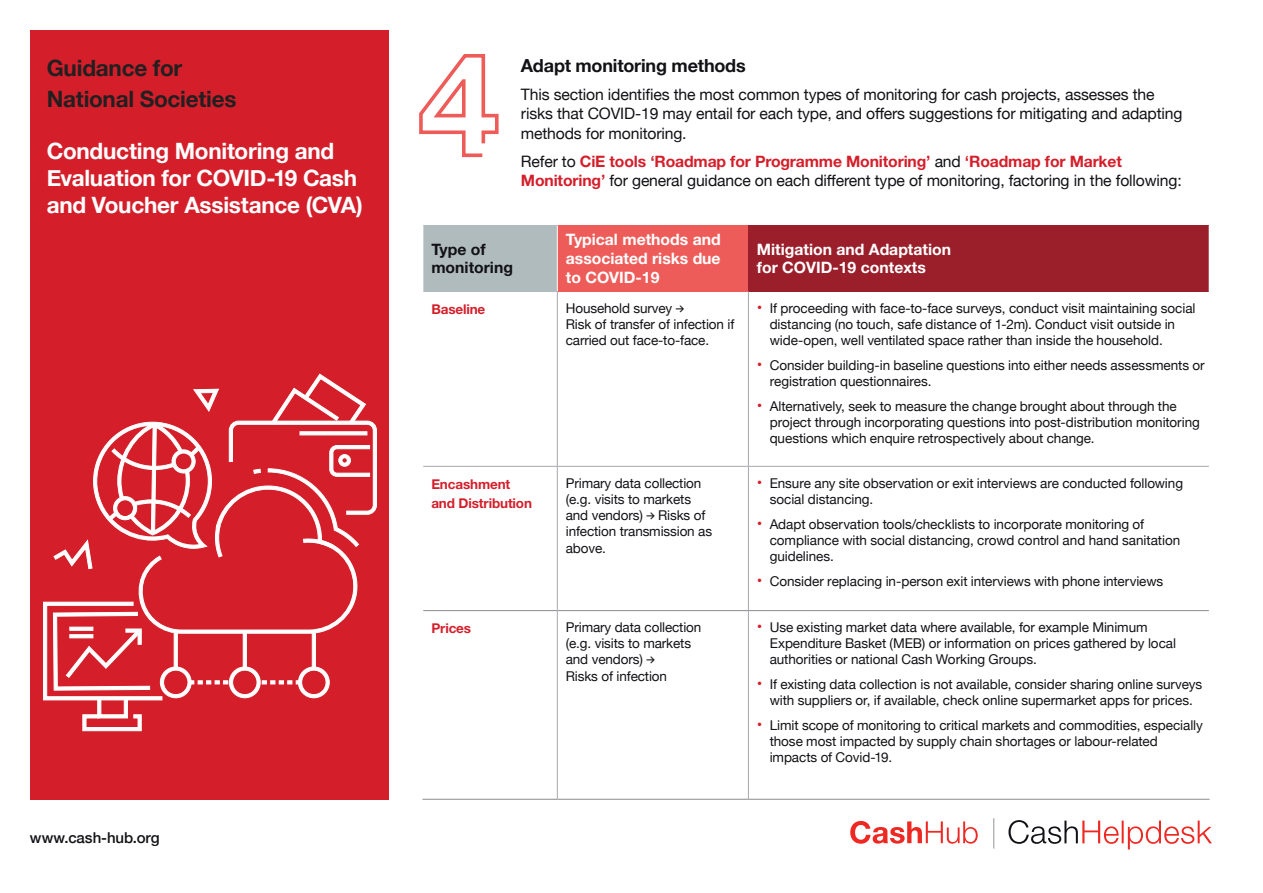
<style>
.page{position:relative;width:1263px;height:893px;background:#fff}
.page>*{position:absolute;margin:0;border:0;box-sizing:border-box;transform-origin:0 0}
.t1{font:700 22.5px/27px "Helvetica Neue";letter-spacing:-.01em;color:#fff}
.t2{font:700 22.5px/30.6px "Helvetica Neue";letter-spacing:-.01em;color:#231f20}
.Body_copy_-_Shadow_b{font:700 18px "Helvetica Neue";letter-spacing:-.01em;color:#121216}
.Body_copy_-_Shadow_b-2{font:15.75px/19.5px "Helvetica Neue";letter-spacing:-.01em;color:#121216}
.t3{font:700 15.75px/18.9px "Helvetica Neue LT Pro";color:#fff;text-align:justify}
.t4{font:700 15.75px/18.9px "Helvetica Neue LT Pro";color:#121216}
.t5{font:500 15px "Helvetica Neue";letter-spacing:-.005em;color:#121216}
.Body_copy_-_Shadow_b-3{font:13.5px/16.2px "Helvetica Neue";letter-spacing:-.005em;color:#121216}
.Body_copy_-_Shadow_b-4{font:700 13.5px/19.5px "Helvetica Neue LT Pro";letter-spacing:-.01em;color:#d41f2b}
.s1{font-family:"Helvetica Neue LT Pro";font-weight:700;color:#d41f2b}
.s2{font-family:"Akkurat Mono"}
.s3{font-size:15.75px;color:#d41f2b}
</style>
<div class="page">
<div style="left:31px;top:30px;width:358px;height:769px;background:#d41f2b"></div>
<svg style="left:43px;top:373px;width:334px;height:358px"></svg>
<svg style="left:419px;top:54px;width:80px;height:104px"></svg>
<div style="left:423px;top:225px;width:134px;height:66px;background:#b0bbbe"></div>
<div style="left:557px;top:225px;width:191px;height:66px;background:#ee5c59"></div>
<div style="left:748px;top:225px;width:461px;height:66px;background:#9a1f2a"></div>
<hr style="left:557px;top:225px;width:1px;height:66px;background:#fff">
<hr style="left:748px;top:291px;width:1px;height:175px;background:#a8a9ad">
<hr style="left:748px;top:467px;width:1px;height:143px;background:#a8a9ad">
<hr style="left:748px;top:611px;width:1px;height:188px;background:#a8a9ad">
<hr style="left:423px;top:466px;width:134px;height:1px;background:#a8a9ad">
<hr style="left:557px;top:466px;width:191px;height:1px;background:#a8a9ad">
<hr style="left:748px;top:466px;width:461px;height:1px;background:#a8a9ad">
<hr style="left:423px;top:610px;width:134px;height:1px;background:#8b8b8f">
<hr style="left:557px;top:610px;width:191px;height:1px;background:#8b8b8f">
<hr style="left:748px;top:610px;width:461px;height:1px;background:#8b8b8f">
<hr style="left:422px;top:799px;width:135px;height:1px;background:#8b8b8f">
<hr style="left:557px;top:799px;width:191px;height:1px;background:#8b8b8f">
<hr style="left:748px;top:799px;width:461px;height:1px;background:#8b8b8f">
<hr style="left:557px;top:291px;width:1px;height:175px;background:#a8a9ad">
<hr style="left:557px;top:467px;width:1px;height:144px;background:#a8a9ad">
<hr style="left:557px;top:611px;width:1px;height:188px;background:#a8a9ad">
<svg style="left:850px;top:821px;width:128px;height:23px"></svg>
<svg style="left:1008px;top:820px;width:204px;height:29px"></svg>
<hr style="left:993px;top:818px;width:1px;height:30px;background:#939598">
<p class="t2" style="left:47px;top:53px;width:191px">Guidance for<br>National Societies</p>
<p class="t1" style="left:47px;top:138px;width:318px">Conducting Monitoring and<br>Evaluation for COVID-19 Cash and Voucher Assistance (CVA)</p>
<p class="t5" style="left:30px;top:826px;width:131px">www.cash-hub.org</p>
<p class="Body_copy_-_Shadow_b" style="left:521px;top:51px;width:226px">Adapt monitoring methods</p>
<p class="Body_copy_-_Shadow_b-2" style="left:521px;top:85px;width:663px">This section identifies the most common types of monitoring for cash projects, assesses the risks that COVID-19 may entail for each type, and offers suggestions for mitigating and adapting methods for monitoring.</p>
<p class="Body_copy_-_Shadow_b-2" style="left:521px;top:152px;width:662px">Refer to <span class="s1">CiE tools ‘Roadmap for Programme Monitoring’</span> and <span class="s1">‘Roadmap for Market<br>Monitoring’</span> for general guidance on each different type of monitoring, factoring in the following:</p>
<p class="t4" style="left:431px;top:239px;width:83px">Type of monitoring</p>
<p class="t3" style="left:566px;top:230px;width:156px">Typical methods and associated risks due to COVID-19</p>
<p class="t3" style="left:757px;top:239px;width:196px">Mitigation and Adaptation for COVID-19 contexts</p>
<p class="Body_copy_-_Shadow_b-4" style="left:431px;top:299px;width:56px">Baseline</p>
<p class="Body_copy_-_Shadow_b-3" style="left:566px;top:301px;width:170px">Household survey <span class="s2">≥<br></span>Risk of transfer of infection if carried out face-to-face.</p>
<p class="Body_copy_-_Shadow_b-3" style="left:770px;top:301px;width:427px;text-indent:-13px"><span class="s3">•</span> If proceeding with face-to-face surveys, conduct visit maintaining social distancing (no touch, safe distance of 1-2m). Conduct visit outside in wide-open, well ventilated space rather than inside the household.</p>
<p class="Body_copy_-_Shadow_b-3" style="left:770px;top:358px;width:437px;text-indent:-13px"><span class="s3">•</span> Consider building-in baseline questions into either needs assessments or registration questionnaires.</p>
<p class="Body_copy_-_Shadow_b-3" style="left:770px;top:399px;width:432px;text-indent:-13px"><span class="s3">•</span> Alternatively, seek to measure the change brought about through the project through incorporating questions into post-distribution monitoring questions which enquire retrospectively about change.</p>
<p class="Body_copy_-_Shadow_b-4" style="left:431px;top:474px;width:102px">Encashment and Distribution</p>
<p class="Body_copy_-_Shadow_b-3" style="left:566px;top:476px;width:148px">Primary data collection (e.g. visits to markets and vendors) <span class="s2">≥</span> Risks of infection transmission as above.</p>
<p class="Body_copy_-_Shadow_b-3" style="left:770px;top:476px;width:415px;text-indent:-13px"><span class="s3">•</span> Ensure any site observation or exit interviews are conducted following social distancing.</p>
<p class="Body_copy_-_Shadow_b-3" style="left:770px;top:516px;width:412px;text-indent:-13px"><span class="s3">•</span> Adapt observation tools/checklists to incorporate monitoring of compliance with social distancing, crowd control and hand sanitation guidelines.</p>
<p class="Body_copy_-_Shadow_b-3" style="left:757px;top:574px;width:408px"><span class="s3">•</span> Consider replacing in-person exit interviews with phone interviews</p>
<p class="Body_copy_-_Shadow_b-4" style="left:431px;top:618px;width:41px">Prices</p>
<p class="Body_copy_-_Shadow_b-3" style="left:566px;top:620px;width:137px">Primary data collection (e.g. visits to markets and vendors) <span class="s2">≥<br></span>Risks of infection</p>
<p class="Body_copy_-_Shadow_b-3" style="left:770px;top:620px;width:408px;text-indent:-13px"><span class="s3">•</span> Use existing market data where available, for example Minimum<br>Expenditure Basket (MEB) or information on prices gathered by local authorities or national Cash Working Groups.</p>
<p class="Body_copy_-_Shadow_b-3" style="left:757px;top:677px;width:447px;text-align:center"><span class="s3">•</span> If existing data collection is not available, consider sharing online surveys with suppliers or, if available, check online supermarket apps for prices.</p>
<p class="Body_copy_-_Shadow_b-3" style="left:770px;top:718px;width:435px;text-indent:-13px"><span class="s3">•</span> Limit scope of monitoring to critical markets and commodities, especially those most impacted by supply chain shortages or labour-related impacts of Covid-19.</p>
</div>
